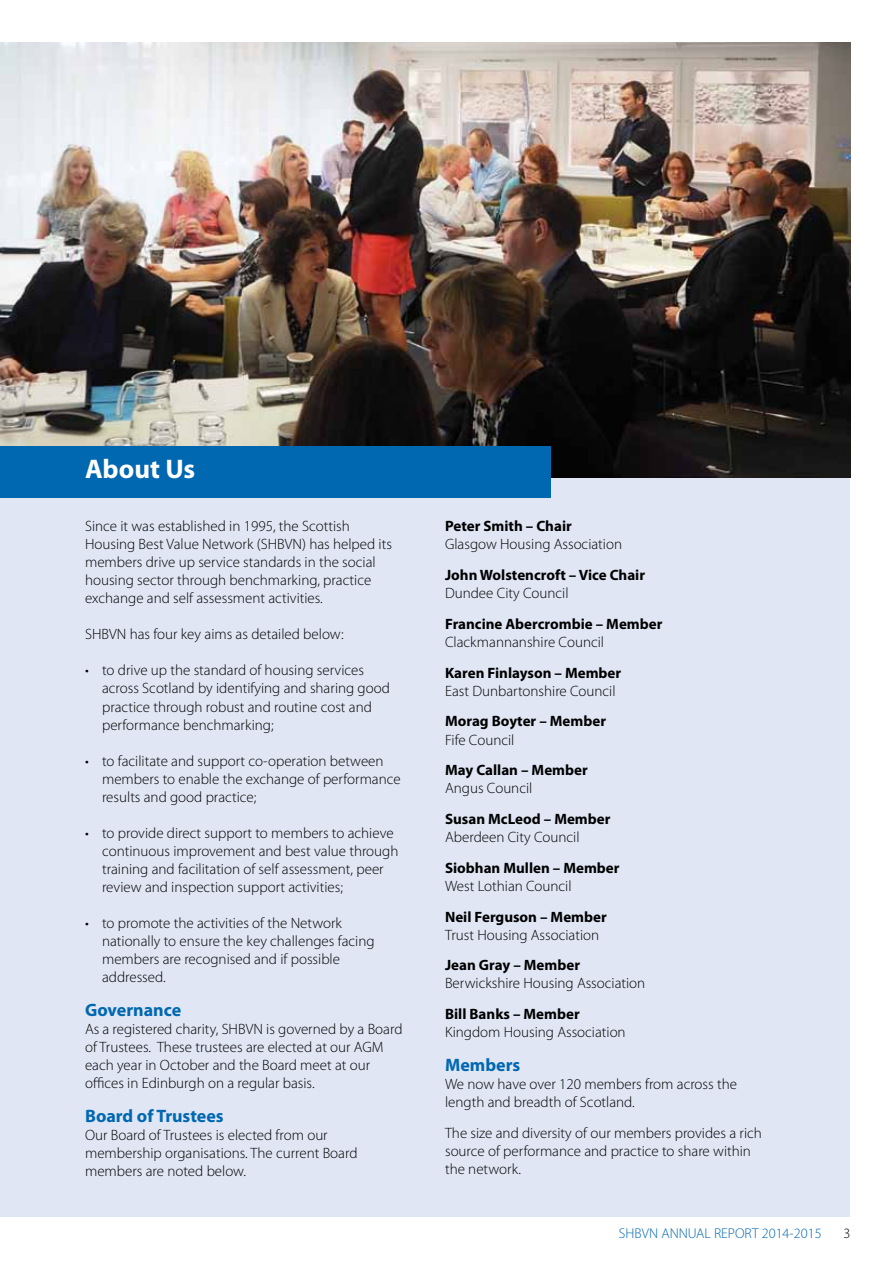
<style>
.page{position:relative;width:893px;height:1263px;background:#fff}
.page>*{position:absolute;margin:0;border:0;box-sizing:border-box;transform-origin:0 0}
.t1{font:700 27px "Myriad Pro";color:#fff}
.t2{font:700 18px "Myriad Pro";color:#0067b1}
.t3{font:300 15px/18px "Myriad Pro";color:#000}
.t4{font:700 15px "Myriad Pro";color:#000}
.t5{font:300 14.25px "Myriad Pro";color:#0067b1}
.t6{font:300 14.25px "Myriad Pro";color:#000}
</style>
<div class="page">
<div style="left:0;top:43px;width:850px;height:1174px;background:#e0e6f4"></div>
<img style="left:0;top:43px;width:850px;height:435px">
<div style="left:0;top:446px;width:550px;height:51px;background:#0067b1"></div>
<h1 class="t1" style="left:85px;top:451px;width:112px">About Us</h1>
<p class="t3" style="left:85px;top:518px;width:308px">Since it was established in 1995, the Scottish Housing Best Value Network (SHBVN) has helped its members drive up service standards in the social housing sector through benchmarking, practice exchange and self assessment activities.</p>
<p class="t3" style="left:85px;top:626px;width:260px">SHBVN has four key aims as detailed below:</p>
<p class="t3" style="left:102px;top:662px;width:289px;text-indent:-17px">• to drive up the standard of housing services across Scotland by identifying and sharing good practice through robust and routine cost and performance benchmarking;</p>
<p class="t3" style="left:102px;top:752px;width:300px;text-indent:-17px">• to facilitate and support co-operation between members to enable the exchange of performance results and good practice;</p>
<p class="t3" style="left:102px;top:824px;width:298px;text-indent:-17px">• to provide direct support to members to achieve continuous improvement and best value through training and facilitation of self assessment, peer review and inspection support activities;</p>
<p class="t3" style="left:102px;top:914px;width:274px;text-indent:-17px">• to promote the activities of the Network nationally to ensure the key challenges facing members are recognised and if possible addressed.</p>
<p class="t2" style="left:85px;top:998px;width:98px">Governance</p>
<p class="t3" style="left:85px;top:1020px;width:319px">As a registered charity, SHBVN is governed by a Board of Trustees. These trustees are elected at our AGM each year in October and the Board meet at our offices in Edinburgh on a regular basis.</p>
<p class="t2" style="left:85px;top:1104px;width:140px">Board of Trustees</p>
<p class="t3" style="left:85px;top:1126px;width:274px">Our Board of Trustees is elected from our membership organisations. The current Board members are noted below.</p>
<p class="t4" style="left:445px;top:517px;width:128px">Peter Smith – Chair</p>
<p class="t3" style="left:445px;top:536px;width:178px">Glasgow Housing Association</p>
<p class="t4" style="left:445px;top:565px;width:202px">John Wolstencroft – Vice Chair</p>
<p class="t3" style="left:445px;top:584px;width:125px">Dundee City Council</p>
<p class="t4" style="left:445px;top:614px;width:219px">Francine Abercrombie – Member</p>
<p class="t3" style="left:445px;top:633px;width:160px">Clackmannanshire Council</p>
<p class="t4" style="left:445px;top:663px;width:178px">Karen Finlayson – Member</p>
<p class="t3" style="left:445px;top:682px;width:172px">East Dunbartonshire Council</p>
<p class="t4" style="left:445px;top:712px;width:162px">Morag Boyter – Member</p>
<p class="t3" style="left:445px;top:731px;width:71px">Fife Council</p>
<p class="t4" style="left:445px;top:760px;width:144px">May Callan – Member</p>
<p class="t3" style="left:445px;top:779px;width:89px">Angus Council</p>
<p class="t4" style="left:445px;top:809px;width:167px">Susan McLeod – Member</p>
<p class="t3" style="left:445px;top:828px;width:136px">Aberdeen City Council</p>
<p class="t4" style="left:445px;top:858px;width:176px">Siobhan Mullen – Member</p>
<p class="t3" style="left:445px;top:877px;width:128px">West Lothian Council</p>
<p class="t4" style="left:445px;top:907px;width:163px">Neil Ferguson – Member</p>
<p class="t3" style="left:445px;top:926px;width:156px">Trust Housing Association</p>
<p class="t4" style="left:445px;top:955px;width:136px">Jean Gray – Member</p>
<p class="t3" style="left:445px;top:974px;width:202px">Berwickshire Housing Association</p>
<p class="t4" style="left:445px;top:1004px;width:136px">Bill Banks – Member</p>
<p class="t3" style="left:445px;top:1023px;width:182px">Kingdom Housing Association</p>
<p class="t2" style="left:445px;top:1054px;width:77px">Members</p>
<p class="t3" style="left:445px;top:1076px;width:293px">We now have over 120 members from across the length and breadth of Scotland.</p>
<p class="t3" style="left:445px;top:1124px;width:318px">The size and diversity of our members provides a rich source of performance and practice to share within the network.</p>
<p class="t5" style="left:619px;top:1225px;width:204px">SHBVN ANNUAL REPORT 2014-2015</p>
<p class="t6" style="left:843px;top:1225px;width:8px">3</p>
</div>
